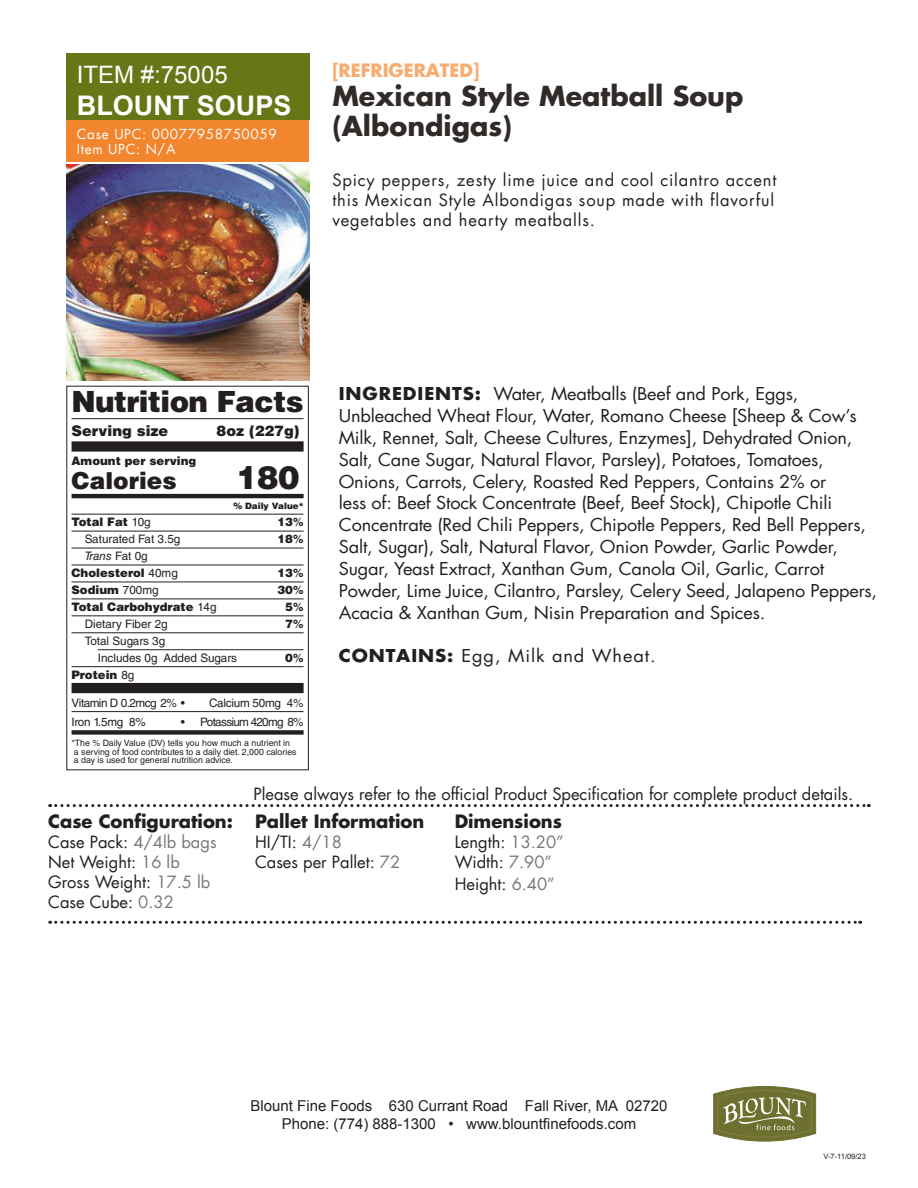
<style>
.page{position:relative;width:918px;height:1188px;background:#fff}
.page>*{position:absolute;margin:0;border:0;box-sizing:border-box;transform-origin:0 0}
.t1{font:900 32.1px "Helvetica LT Std";color:#231f20}
.t2{font:900 29.25px "Helvetica LT Std";letter-spacing:-.02em;color:#231f20}
.t3{font:700 27px/30px "Futura";color:#302a28}
.t4{font:700 27px "Arial";color:#fff}
.t5{font:24px "Arial";color:#fff}
.t6{font:900 23.4px "Helvetica LT Std";color:#231f20}
.t7{font:700 18px "Futura";color:#231f20}
.t8{font:700 18px "Futura";color:#f7ac70}
.t9{font:17.4px/21.9px "Futura";letter-spacing:-.01em;color:#231f20;scale:1.05 1}
.t10{font:17.4px "Futura";letter-spacing:.05em;color:#231f20;scale:1.05 1}
.t11{font:16.5px/19.8px "Futura";color:#231f20}
.t12{font:16.5px/19.8px "Futura";letter-spacing:.05em;color:#231f20}
.t13{font:15px/18px "Arial";color:#231f20;text-align:center}
.t14{font:900 14.55px "Helvetica LT Std";color:#231f20}
.t15{font:13.5px/15px "Futura";letter-spacing:.05em;color:#fff}
.t16{font:900 11.7px/17px "Helvetica LT Std";color:#231f20}
.t17{font:11.7px/17px "Helvetica LT Std";color:#231f20}
.t18{font:11.7px "Helvetica LT Std";letter-spacing:-.02em;color:#231f20}
.t19{font:11.7px "Helvetica LT Std";letter-spacing:-.04em;color:#231f20}
.t20{font:11.7px "Helvetica LT Std";letter-spacing:-.055em;color:#231f20}
.t21{font:8.7px/8.7px "Helvetica LT Std";color:#231f20}
.t22{font:900 8.7px "Helvetica LT Std";color:#231f20}
.t23{font:7.5px "Arial";color:#231f20}
.s1{font-weight:400}
.s2{font-weight:700}
.s3{font-weight:400;font-style:italic}
.s4{color:#76787b}
</style>
<div class="page">
<div style="left:66px;top:54px;width:243px;height:66px;background:#677717"></div>
<img style="left:66px;top:164px;width:243px;height:216px">
<svg style="left:713px;top:1086px;width:103px;height:55px"></svg>
<div style="left:66px;top:120px;width:243px;height:41px;background:#f1862e"></div>
<svg style="left:50px;top:804px;width:819px;height:3px"></svg>
<svg style="left:50px;top:921px;width:811px;height:3px"></svg>
<hr style="left:72px;top:418px;width:232px;height:1px;background:#231f20">
<div style="left:72px;top:441px;width:232px;height:11px;background:#231f20"></div>
<hr style="left:72px;top:494px;width:232px;height:4px;background:#231f20">
<hr style="left:72px;top:514px;width:232px;height:1px;background:#231f20">
<hr style="left:72px;top:531px;width:232px;height:1px;background:#231f20">
<hr style="left:72px;top:548px;width:232px;height:1px;background:#231f20">
<hr style="left:72px;top:565px;width:232px;height:1px;background:#231f20">
<hr style="left:72px;top:582px;width:232px;height:1px;background:#231f20">
<hr style="left:72px;top:599px;width:232px;height:1px;background:#231f20">
<hr style="left:72px;top:616px;width:232px;height:1px;background:#231f20">
<hr style="left:72px;top:633px;width:232px;height:1px;background:#231f20">
<hr style="left:98px;top:649px;width:206px;height:1px;background:#231f20">
<hr style="left:72px;top:666px;width:232px;height:1px;background:#231f20">
<div style="left:72px;top:683px;width:232px;height:10px;background:#231f20"></div>
<hr style="left:72px;top:711px;width:232px;height:1px;background:#231f20">
<div style="left:72px;top:730px;width:232px;height:5px;background:#231f20"></div>
<div style="left:66px;top:386px;width:243px;height:384px;border:1px solid #231f20"></div>
<h3 class="t5" style="left:77px;top:59px;width:152px">ITEM #:75005</h3>
<h3 class="t4" style="left:77px;top:87px;width:216px">BLOUNT SOUPS</h3>
<p class="t15" style="left:77px;top:126px;width:202px">Case UPC: 00077958750059<br>Item UPC: N/A</p>
<p class="t8" style="left:332px;top:57px;width:148px">[REFRIGERATED]</p>
<h3 class="t3" style="left:332px;top:80px;width:413px">Mexican Style Meatball Soup (Albondigas)</h3>
<p class="t12" style="left:332px;top:170px;width:446px">Spicy peppers, zesty lime juice and cool cilantro accent this Mexican Style Albondigas soup made with flavorful vegetables and hearty meatballs.</p>
<h2 class="t2" style="left:72px;top:382px;width:234px">Nutrition Facts</h2>
<p class="t14" style="left:72px;top:421px;width:98px">Serving size</p>
<p class="t14" style="left:217px;top:421px;width:84px">8oz (227g)</p>
<p class="t16" style="left:72px;top:452px;width:126px">Amount per serving</p>
<h3 class="t6" style="left:72px;top:465px;width:107px">Calories</h3>
<h1 class="t1" style="left:236px;top:456px;width:65px">180</h1>
<p class="t22" style="left:233px;top:500px;width:72px">% Daily Value*</p>
<p class="t16" style="left:72px;top:513px;width:81px">Total Fat <span class="s1">10g</span></p>
<p class="t16" style="left:278px;top:513px;width:27px">13<span class="s2">%</span></p>
<p class="t17" style="left:85px;top:530px;width:97px">Saturated Fat 3.5g</p>
<p class="t16" style="left:278px;top:530px;width:27px">18<span class="s2">%</span></p>
<p class="t16" style="left:72px;top:547px;width:108px;text-indent:13px"><span class="s3">Trans</span> <span class="s1">Fat 0g<br></span>Cholesterol <span class="s1">40mg</span></p>
<p class="t16" style="left:278px;top:564px;width:27px">13<span class="s2">%</span></p>
<p class="t16" style="left:72px;top:581px;width:89px">Sodium <span class="s1">700mg</span></p>
<p class="t16" style="left:278px;top:581px;width:27px">30<span class="s2">%</span></p>
<p class="t16" style="left:72px;top:598px;width:146px">Total Carbohydrate <span class="s1">14g</span></p>
<p class="t16" style="left:285px;top:598px;width:20px">5<span class="s2">%</span></p>
<p class="t17" style="left:85px;top:615px;width:85px">Dietary Fiber 2g</p>
<p class="t16" style="left:285px;top:615px;width:20px">7<span class="s2">%</span></p>
<p class="t17" style="left:98px;top:632px;width:141px;text-indent:-13px">Total Sugars 3g<br>Includes 0g Added Sugars</p>
<p class="t16" style="left:285px;top:649px;width:20px">0<span class="s2">%</span></p>
<p class="t16" style="left:72px;top:666px;width:64px">Protein <span class="s1">8g</span></p>
<p class="t19" style="left:72px;top:696px;width:115px">Vitamin D 0.2mcg 2% •</p>
<p class="t18" style="left:209px;top:696px;width:96px">Calcium 50mg 4%</p>
<p class="t18" style="left:72px;top:715px;width:76px">Iron 1.5mg 8%</p>
<p class="t20" style="left:181px;top:715px;width:124px">• Potassium 420mg 8%</p>
<p class="t21" style="left:72px;top:738px;width:227px">*The % Daily Value (DV) tells you how much a nutrient in a serving of food contributes to a daily diet. 2,000 calories a day is used for general nutrition advice.</p>
<p class="t9" style="left:339px;top:383px;width:514px"><span class="s2">INGREDIENTS:</span> Water, Meatballs (Beef and Pork, Eggs, Unbleached Wheat Flour, Water, Romano Cheese [Sheep &amp; Cow’s Milk, Rennet, Salt, Cheese Cultures, Enzymes], Dehydrated Onion, Salt, Cane Sugar, Natural Flavor, Parsley), Potatoes, Tomatoes, Onions, Carrots, Celery, Roasted Red Peppers, Contains 2% or<br>less of: Beef Stock Concentrate (Beef, Beef Stock), Chipotle Chili Concentrate (Red Chili Peppers, Chipotle Peppers, Red Bell Peppers, Salt, Sugar), Salt, Natural Flavor, Onion Powder, Garlic Powder, Sugar, Yeast Extract, Xanthan Gum, Canola Oil, Garlic, Carrot Powder, Lime Juice, Cilantro, Parsley, Celery Seed, Jalapeno Peppers, Acacia &amp; Xanthan Gum, Nisin Preparation and Spices.</p>
<p class="t10" style="left:339px;top:644px;width:303px"><span class="s2">CONTAINS:</span> Egg, Milk and Wheat.</p>
<p class="t7" style="left:48px;top:809px;width:186px">Case Configuration:</p>
<p class="t11" style="left:48px;top:832px;width:170px">Case Pack: <span class="s4">4/4lb bags<br></span>Net Weight: <span class="s4">16 lb<br></span>Gross Weight: <span class="s4">17.5 lb<br></span>Case Cube: <span class="s4">0.32</span></p>
<p class="t11" style="left:254px;top:784px;width:601px">Please always refer to the official Product Specification for complete product details.</p>
<p class="t7" style="left:255px;top:809px;width:171px">Pallet Information</p>
<p class="t11" style="left:255px;top:832px;width:147px">HI/TI: <span class="s4">4/18<br></span>Cases per Pallet: <span class="s4">72</span></p>
<p class="t7" style="left:455px;top:809px;width:109px">Dimensions</p>
<p class="t11" style="left:455px;top:832px;width:111px">Length: <span class="s4">13.20”<br></span>Width: <span class="s4">7.90”</span></p>
<p class="t11" style="left:455px;top:873px;width:102px">Height: <span class="s4">6.40”</span></p>
<p class="t13" style="left:251px;top:1097px;width:418px">Blount Fine Foods 630 Currant Road Fall River, MA 02720<br>Phone: (774) 888-1300 • www.blountfinefoods.com</p>
<p class="t23" style="left:823px;top:1151px;width:44px">V-7-11/09/23</p>
</div>
